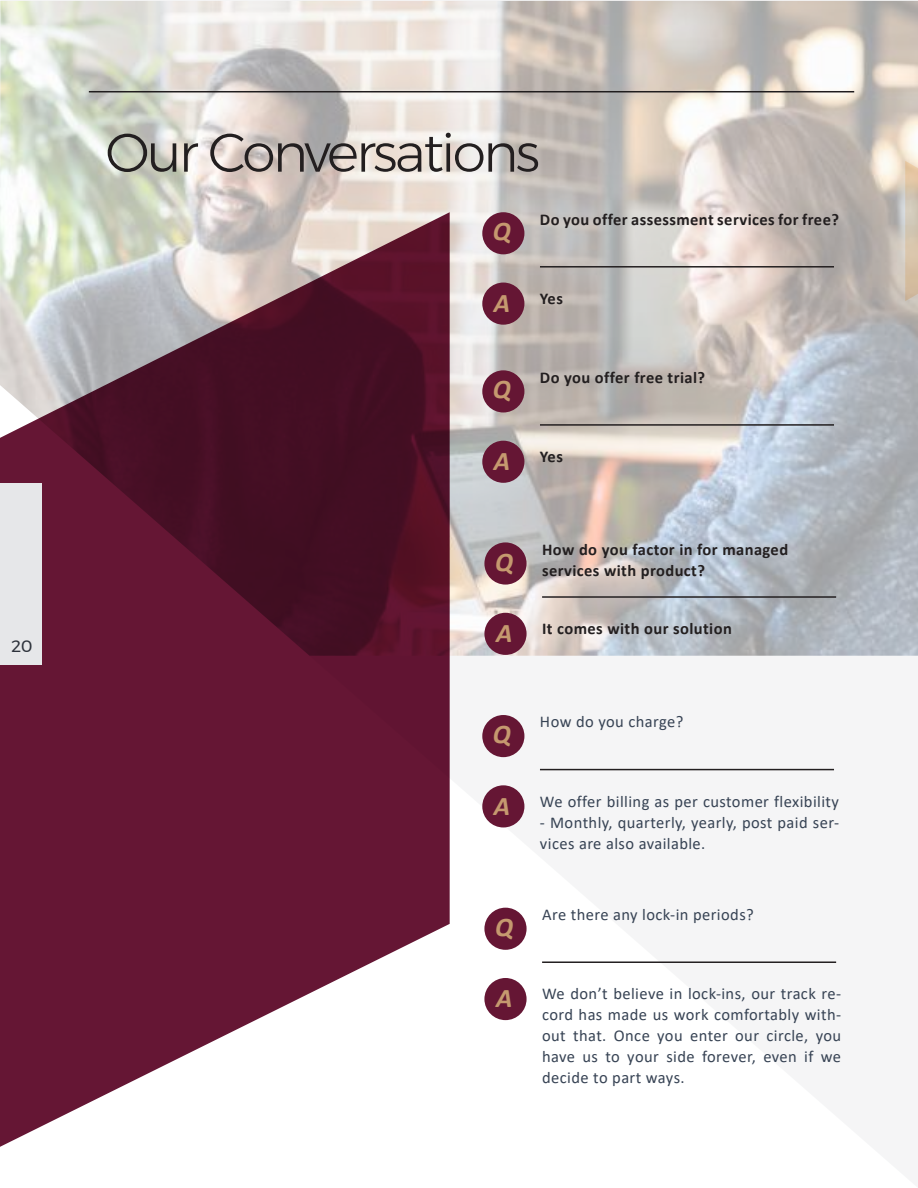
<style>
.page{position:relative;width:918px;height:1188px;background:#fff}
.page>*{position:absolute;margin:0;border:0;box-sizing:border-box;transform-origin:0 0}
.t1{font:300 54px "Montserrat";letter-spacing:-.05em;color:#231f20}
.t2{font:italic 700 27px "Calibri";color:#c5996f}
.t3{font:16.5px/21px "Calibri";letter-spacing:.025em;color:#374354}
.t4{font:700 16.5px/21px "Calibri";letter-spacing:.025em;color:#231f20}
.t5{font:16.5px "Montserrat";color:#2d323b}
</style>
<div class="page">
<img style="left:0;top:1px;width:918px;height:655px">
<div style="left:482px;top:212px;width:42px;height:42px;background:#651634;border-radius:50%"></div>
<div style="left:482px;top:283px;width:42px;height:42px;background:#651634;border-radius:50%"></div>
<svg style="left:0;top:212px;width:450px;height:935px;background:#7d475b"></svg>
<hr style="left:540px;top:266px;width:294px;height:2px;background:#231f20">
<div style="left:482px;top:370px;width:42px;height:42px;background:#651634;border-radius:50%"></div>
<div style="left:482px;top:441px;width:42px;height:42px;background:#651634;border-radius:50%"></div>
<hr style="left:540px;top:424px;width:294px;height:2px;background:#231f20">
<div style="left:484px;top:542px;width:43px;height:43px;background:#651634;border-radius:50%"></div>
<div style="left:484px;top:613px;width:43px;height:42px;background:#651634;border-radius:50%"></div>
<hr style="left:542px;top:596px;width:294px;height:2px;background:#231f20">
<div style="left:482px;top:715px;width:42px;height:42px;background:#651634;border-radius:50%"></div>
<div style="left:482px;top:785px;width:42px;height:42px;background:#651634;border-radius:50%"></div>
<hr style="left:540px;top:769px;width:294px;height:1px;background:#231f20">
<div style="left:484px;top:908px;width:43px;height:42px;background:#651634;border-radius:50%"></div>
<div style="left:484px;top:978px;width:43px;height:42px;background:#651634;border-radius:50%"></div>
<hr style="left:542px;top:961px;width:294px;height:2px;background:#231f20">
<div style="left:0;top:483px;width:42px;height:182px;background:#e6e7e9"></div>
<hr style="left:89px;top:91px;width:765px;height:1px;background:#201d1e">
<p class="t5" style="left:11px;top:633px;width:23px">20</p>
<h1 class="t1" style="left:105px;top:112px;width:436px">Our Conversations</h1>
<h2 class="t2" style="left:493px;top:212px;width:20px">Q</h2>
<h2 class="t2" style="left:494px;top:284px;width:18px">A</h2>
<h2 class="t2" style="left:493px;top:370px;width:20px">Q</h2>
<h2 class="t2" style="left:494px;top:442px;width:18px">A</h2>
<p class="t4" style="left:540px;top:208px;width:301px">Do you offer assessment services for free?</p>
<p class="t4" style="left:540px;top:288px;width:24px">Yes</p>
<p class="t4" style="left:540px;top:367px;width:167px">Do you offer free trial?</p>
<p class="t4" style="left:540px;top:446px;width:24px">Yes</p>
<h2 class="t2" style="left:495px;top:542px;width:20px">Q</h2>
<h2 class="t2" style="left:496px;top:614px;width:18px">A</h2>
<p class="t4" style="left:542px;top:539px;width:248px">How do you factor in for managed services with product?</p>
<p class="t4" style="left:542px;top:618px;width:191px">It comes with our solution</p>
<h2 class="t2" style="left:493px;top:715px;width:20px">Q</h2>
<h2 class="t2" style="left:494px;top:786px;width:18px">A</h2>
<h2 class="t2" style="left:495px;top:908px;width:20px">Q</h2>
<h2 class="t2" style="left:496px;top:979px;width:18px">A</h2>
<p class="t3" style="left:540px;top:711px;width:145px">How do you charge?</p>
<p class="t3" style="left:540px;top:790px;width:301px">We offer billing as per customer flexibility</p>
<p class="t3" style="left:540px;top:811px;width:301px">- Monthly, quarterly, yearly, post paid ser&shy;vices are also available.</p>
<p class="t3" style="left:542px;top:904px;width:213px">Are there any lock-in periods?</p>
<p class="t3" style="left:542px;top:983px;width:301px;text-align:justify">We don’t believe in lock-ins, our track re&shy;cord has made us work comfortably with&shy;out that. Once you enter our circle, you have us to your side forever, even if we decide to part ways.</p>
</div>
